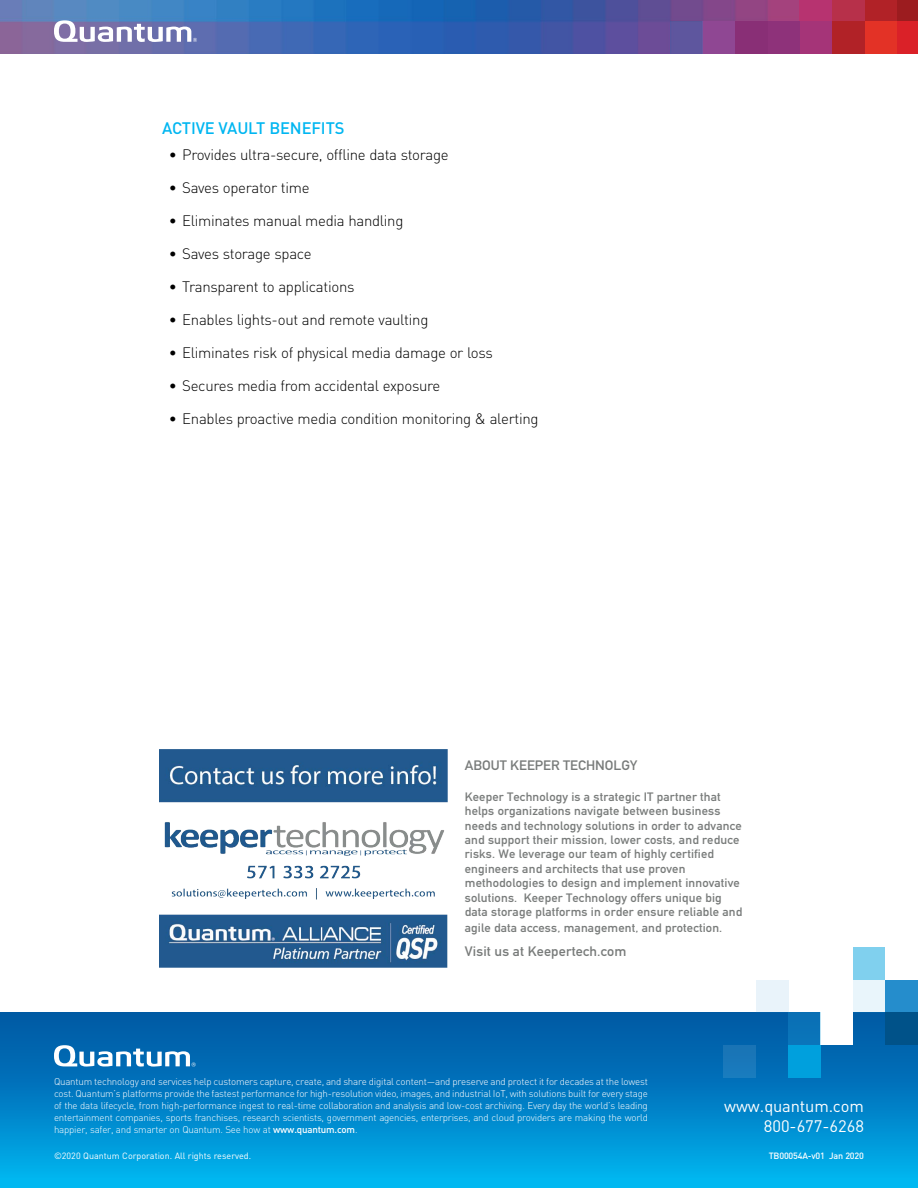
<style>
.page{position:relative;width:918px;height:1188px;background:#fff}
.page>*{position:absolute;margin:0;border:0;box-sizing:border-box;transform-origin:0 0}
.t1{font:16.5px "DIN Pro";color:#fff}
.question{font:500 16.5px "DIN Pro";letter-spacing:-.01em;color:#00b6f1}
.t2{font:300 15px "DIN Pro";letter-spacing:-.02em;color:#000}
.t3{font:700 13.5px "DIN Alternate";letter-spacing:.005em;color:#787b7a;scale:1.05 1}
.t4{font:700 12px/14.4px "DIN Alternate";letter-spacing:.01em;color:#787b7a;scale:1.05 1}
.t5{font:300 9.75px/12px "DIN Pro";letter-spacing:-.02em;color:#fff;text-align:justify}
.t6{font:9px "DIN Pro";color:#fff}
.t7{font:500 9px "DIN Pro";letter-spacing:-.02em;color:#fff}
.s1{font-weight:500}
</style>
<div class="page">
<img style="left:0;top:0;width:800px;height:54px">
<div style="left:897px;top:0;width:21px;height:22px;background:#9c1c1f"></div>
<div style="left:864px;top:0;width:33px;height:22px;background:#b12227"></div>
<div style="left:832px;top:0;width:32px;height:22px;background:#b7304a"></div>
<div style="left:800px;top:0;width:32px;height:22px;background:#b73370"></div>
<div style="left:897px;top:22px;width:21px;height:32px;background:#da2128"></div>
<div style="left:864px;top:22px;width:33px;height:32px;background:#e33226"></div>
<div style="left:832px;top:22px;width:32px;height:32px;background:#b12227"></div>
<div style="left:800px;top:22px;width:32px;height:32px;background:#a53478"></div>
<div style="left:767px;top:22px;width:33px;height:32px;background:#8e327a"></div>
<div style="left:735px;top:22px;width:32px;height:32px;background:#892f76"></div>
<div style="left:702px;top:22px;width:33px;height:32px;background:#8f4793"></div>
<div style="left:670px;top:22px;width:32px;height:32px;background:#5e569e"></div>
<svg style="left:54px;top:20px;width:143px;height:22px"></svg>
<div style="left:0;top:1012px;width:918px;height:176px;background:linear-gradient(to bottom,#004f9d,#00b4ef)"></div>
<div style="left:853px;top:948px;width:33px;height:32px;background:#80d0ee"></div>
<div style="left:853px;top:980px;width:33px;height:32px;background:#e9f5fb"></div>
<div style="left:886px;top:980px;width:32px;height:32px;background:#258dcc"></div>
<div style="left:886px;top:1012px;width:32px;height:33px;background:#005289"></div>
<div style="left:821px;top:1011px;width:32px;height:34px;background:#fff"></div>
<div style="left:788px;top:1012px;width:33px;height:33px;background:#0a72b7"></div>
<div style="left:756px;top:980px;width:32px;height:32px;background:#e9f3fa"></div>
<div style="left:724px;top:1045px;width:32px;height:32px;background:#1977b9"></div>
<div style="left:788px;top:1045px;width:33px;height:32px;background:#00a0dd"></div>
<svg style="left:54px;top:1045px;width:142px;height:22px"></svg>
<img style="left:159px;top:749px;width:289px;height:218px">
<p class="question" style="left:162px;top:115px;width:184px">ACTIVE VAULT BENEFITS</p>
<p class="t2" style="left:169px;top:143px;width:281px">• Provides ultra-secure, offline data storage</p>
<p class="t2" style="left:169px;top:176px;width:142px">• Saves operator time</p>
<p class="t2" style="left:169px;top:209px;width:236px">• Eliminates manual media handling</p>
<p class="t2" style="left:169px;top:242px;width:144px">• Saves storage space</p>
<p class="t2" style="left:169px;top:275px;width:187px">• Transparent to applications</p>
<p class="t2" style="left:169px;top:308px;width:261px">• Enables lights-out and remote vaulting</p>
<p class="t2" style="left:169px;top:341px;width:326px">• Eliminates risk of physical media damage or loss</p>
<p class="t2" style="left:169px;top:374px;width:273px">• Secures media from accidental exposure</p>
<p class="t2" style="left:169px;top:407px;width:371px">• Enables proactive media condition monitoring &amp; alerting</p>
<h3 class="t3" style="left:465px;top:755px;width:166px">ABOUT KEEPER TECHNOLGY</h3>
<p class="t4" style="left:465px;top:789px;width:266px">Keeper Technology is a strategic IT partner that helps organizations navigate between business needs and technology solutions in order to advance and support their mission, lower costs, and reduce risks. We leverage our team of highly certified engineers and architects that use proven methodologies to design and implement innovative solutions. Keeper Technology offers unique big data storage platforms in order ensure reliable and</p>
<p class="t4" style="left:465px;top:919px;width:247px">agile data access, management, and protection.</p>
<h3 class="t3" style="left:465px;top:941px;width:155px">Visit us at Keepertech.com</h3>
<p class="t5" style="left:54px;top:1075px;width:596px">Quantum technology and services help customers capture, create, and share digital content—and preserve and protect it for decades at the lowest cost. Quantum’s platforms provide the fastest performance for high-resolution video, images, and industrial IoT, with solutions built for every stage of the data lifecycle, from high-performance ingest to real-time collaboration and analysis and low-cost archiving. Every day the world’s leading entertainment companies, sports franchises, research scientists, government agencies, enterprises, and cloud providers are making the world happier, safer, and smarter on Quantum. See how at <span class="s1">www.quantum.com</span>.</p>
<p class="t6" style="left:54px;top:1148px;width:199px">©2020 Quantum Corporation. All rights reserved.</p>
<p class="t7" style="left:769px;top:1148px;width:97px">TB00054A-v01 Jan 2020</p>
<p class="t1" style="left:724px;top:1093px;width:141px">www.quantum.com</p>
<p class="t1" style="left:764px;top:1113px;width:102px">800-677-6268</p>
</div>
